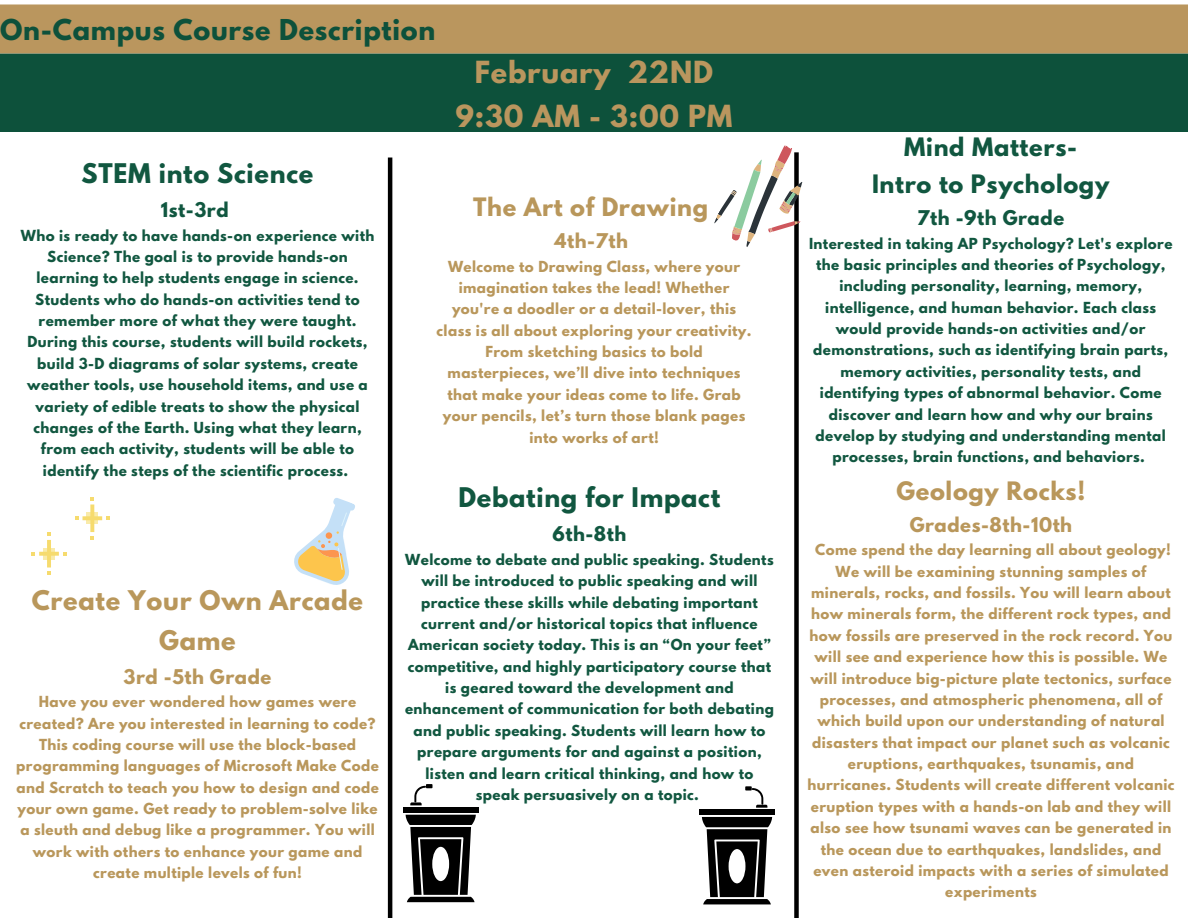
<style>
.page{position:relative;width:1188px;height:918px;background:#fff}
.page>*{position:absolute;margin:0;border:0;box-sizing:border-box;transform-origin:0 0}
.t1{font:700 27px/43.8px "League Spartan";letter-spacing:.03em;color:#ba965e;text-align:center}
.t2{font:700 25.5px "League Spartan";letter-spacing:.03em;color:#0d513b}
.t3{font:700 24px "League Spartan";letter-spacing:.03em;color:#115740}
.t4{font:700 24px/39.3px "League Spartan";letter-spacing:.03em;color:#b9975b;text-align:center}
.t5{font:700 22.5px "League Spartan";letter-spacing:.03em;color:#115740}
.t6{font:700 22.5px "League Spartan";letter-spacing:.03em;color:#b9975b}
.t7{font:700 18px "League Spartan";letter-spacing:.03em;color:#b9975b}
.t8{font:700 18px "League Spartan";letter-spacing:.03em;color:#115740}
.t9{font:700 13.5px/21.3px "League Spartan";letter-spacing:.03em;color:#115740;text-align:center}
.t10{font:700 13.5px/21.3px "League Spartan";letter-spacing:.03em;color:#b9975b;text-align:center}
</style>
<div class="page">
<div style="left:0;top:4px;width:1188px;height:50px;background:#ba965e"></div>
<div style="left:0;top:54px;width:1188px;height:78px;background:#0d513b"></div>
<hr style="left:388px;top:158px;width:4px;height:760px;background:#000">
<div style="left:794px;top:152px;width:5px;height:766px;background:#000"></div>
<svg style="left:294px;top:498px;width:61px;height:87px"></svg>
<svg style="left:714px;top:145px;width:89px;height:118px"></svg>
<div style="left:403px;top:807px;width:75px;height:6px;background:#000"></div>
<svg style="left:406px;top:815px;width:70px;height:87px"></svg>
<svg style="left:410px;top:784px;width:23px;height:21px"></svg>
<svg style="left:75px;top:497px;width:35px;height:43px"></svg>
<svg style="left:31px;top:532px;width:36px;height:43px"></svg>
<div style="left:699px;top:810px;width:76px;height:5px;background:#000"></div>
<svg style="left:702px;top:817px;width:70px;height:87px"></svg>
<svg style="left:745px;top:786px;width:22px;height:22px"></svg>
<h1 class="t2" style="left:0;top:17px;width:437px">On-Campus Course Description</h1>
<h1 class="t1" style="left:456px;top:54px;width:278px">February 22ND<br>9:30 AM - 3:00 PM</h1>
<p class="t3" style="left:82px;top:162px;width:233px">STEM into Science</p>
<p class="t8" style="left:161px;top:201px;width:69px">1st-3rd</p>
<p class="t9" style="left:21px;top:226px;width:355px">Who is ready to have hands-on experience with Science? The goal is to provide hands-on learning to help students engage in science.<br>Students who do hands-on activities tend to remember more of what they were taught.<br>During this course, students will build rockets, build 3-D diagrams of solar systems, create weather tools, use household items, and use a variety of edible treats to show the physical changes of the Earth. Using what they learn, from each activity, students will be able to identify the steps of the scientific process.</p>
<p class="t4" style="left:32px;top:584px;width:333px">Create Your Own Arcade<br>Game</p>
<p class="t7" style="left:124px;top:667px;width:149px">3rd -5th Grade</p>
<p class="t10" style="left:16px;top:693px;width:364px">Have you ever wondered how games were created? Are you interested in learning to code?<br>This coding course will use the block-based programming languages of Microsoft Make Code and Scratch to teach you how to design and code your own game. Get ready to problem-solve like a sleuth and debug like a programmer. You will work with others to enhance your game and create multiple levels of fun!</p>
<p class="t6" style="left:473px;top:196px;width:237px">The Art of Drawing</p>
<p class="t7" style="left:555px;top:232px;width:75px">4th-7th</p>
<p class="t10" style="left:437px;top:257px;width:316px">Welcome to Drawing Class, where your imagination takes the lead! Whether you're a doodler or a detail-lover, this class is all about exploring your creativity.<br>From sketching basics to bold masterpieces, we’ll dive into techniques that make your ideas come to life. Grab your pencils, let’s turn those blank pages into works of art!</p>
<p class="t3" style="left:458px;top:486px;width:263px">Debating for Impact</p>
<p class="t8" style="left:552px;top:525px;width:75px">6th-8th</p>
<p class="t9" style="left:405px;top:550px;width:370px">Welcome to debate and public speaking. Students will be introduced to public speaking and will practice these skills while debating important current and/or historical topics that influence American society today. This is an “On your feet” competitive, and highly participatory course that is geared toward the development and enhancement of communication for both debating and public speaking. Students will learn how to prepare arguments for and against a position, listen and learn critical thinking, and how to speak persuasively on a topic.</p>
<p class="t5" style="left:904px;top:136px;width:174px">Mind Matters-</p>
<p class="t5" style="left:872px;top:173px;width:239px">Intro to Psychology</p>
<p class="t8" style="left:917px;top:209px;width:148px">7th -9th Grade</p>
<p class="t9" style="left:809px;top:234px;width:365px">Interested in taking AP Psychology? Let's explore the basic principles and theories of Psychology, including personality, learning, memory, intelligence, and human behavior. Each class would provide hands-on activities and/or demonstrations, such as identifying brain parts, memory activities, personality tests, and identifying types of abnormal behavior. Come discover and learn how and why our brains develop by studying and understanding mental processes, brain functions, and behaviors.</p>
<p class="t6" style="left:897px;top:480px;width:190px">Geology Rocks!</p>
<p class="t7" style="left:910px;top:515px;width:164px">Grades-8th-10th</p>
<p class="t10" style="left:808px;top:541px;width:368px">Come spend the day learning all about geology!<br>We will be examining stunning samples of minerals, rocks, and fossils. You will learn about how minerals form, the different rock types, and how fossils are preserved in the rock record. You will see and experience how this is possible. We will introduce big-picture plate tectonics, surface processes, and atmospheric phenomena, all of which build upon our understanding of natural disasters that impact our planet such as volcanic eruptions, earthquakes, tsunamis, and hurricanes. Students will create different volcanic eruption types with a hands-on lab and they will also see how tsunami waves can be generated in the ocean due to earthquakes, landslides, and even asteroid impacts with a series of simulated experiments</p>
</div>
